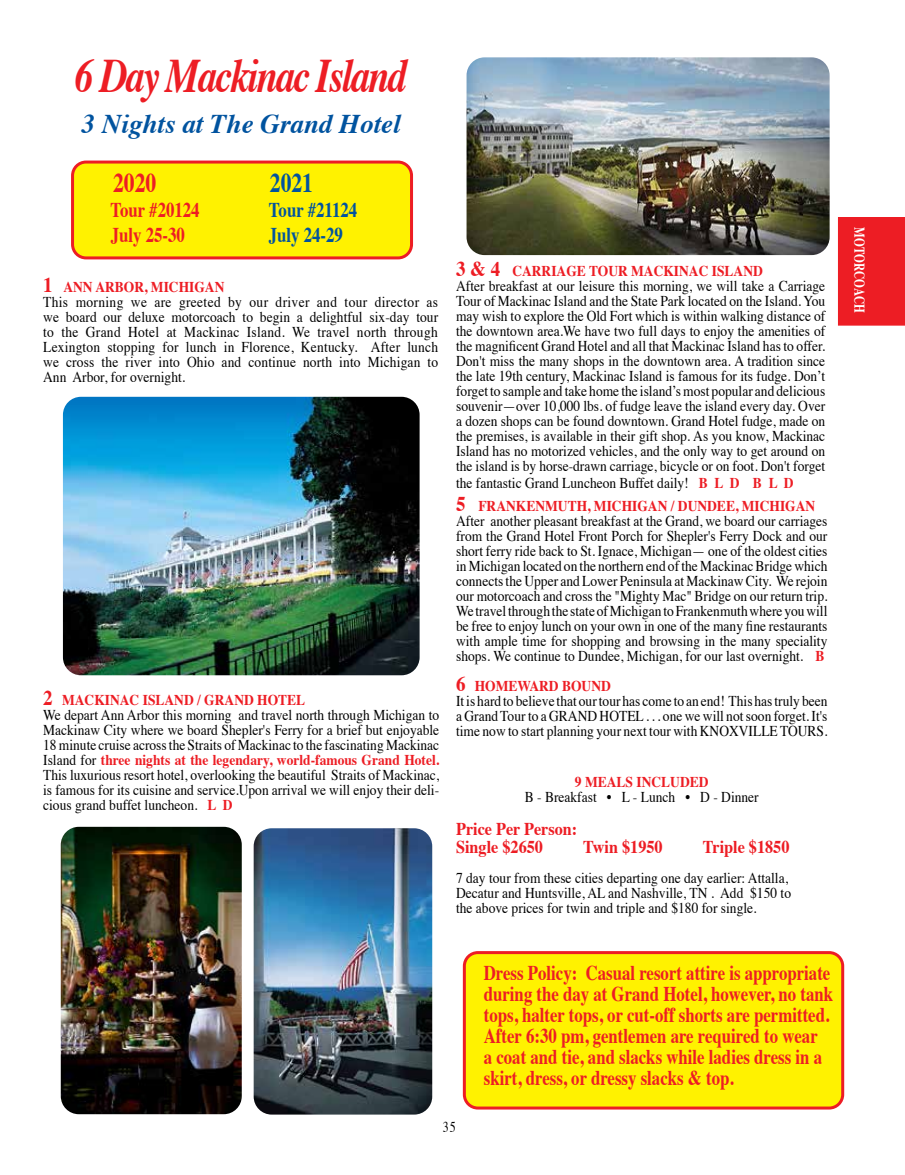
<style>
.page{position:relative;width:905px;height:1175px;background:#fff}
.page>*{position:absolute;margin:0;border:0;box-sizing:border-box;transform-origin:0 0}
.t1{font:italic 700 48px "Times";letter-spacing:-.05em;color:#ed1d24;scale:.8 1}
.t2{font:italic 700 27px "Times";color:#00539f}
.t3{font:700 27px "Times";color:#ed1d24;scale:.8 1}
.t4{font:700 27px "Times";color:#00539f;scale:.8 1}
.t5{font:700 21px/21px "Times";color:#ed1d24;scale:.8 1}
.t6{font:700 21px "Times";color:#00539f;scale:.8 1}
.t7{font:700 18px/18px "Times";color:#ed1d24;scale:.9 1}
.t8{font:15px/15px "Times";color:#000;scale:.9 1}
.t9{font:700 15px/22.8px "Times";color:#ed1d24;scale:.9 1}
.t10{font:700 15px "Times";color:#fff;scale:.75 1}
.t11{font:15px "Times";color:#000;scale:.8 1}
.s1{font-weight:700;font-size:21px;color:#ed1d24}
.s2{font-weight:700;color:#ed1d24}
.s3{font-weight:400;color:#000}
.s4{font-size:21px}
</style>
<div class="page">
<div style="left:73px;top:162px;width:338px;height:96px;background:#fff200;border-radius:14px"></div>
<div style="left:71px;top:160px;width:342px;height:99px;border:3px solid #ed1d24;border-radius:14px"></div>
<div style="left:464px;top:952px;width:378px;height:156px;background:#fff200;border-radius:14px"></div>
<div style="left:463px;top:951px;width:381px;height:158px;border:3px solid #ed1d24;border-radius:14px"></div>
<img style="left:63px;top:397px;width:356px;height:278px">
<img style="left:61px;top:826px;width:181px;height:288px">
<img style="left:254px;top:828px;width:178px;height:286px">
<img style="left:466px;top:57px;width:363px;height:198px">
<div style="left:838px;top:217px;width:66px;height:108px;background:#ed1d24"></div>
<h1 class="t1" style="left:75px;top:56px;width:416px">6 Day Mackinac Island</h1>
<h2 class="t2" style="left:82px;top:113px;width:320px">3 Nights at The Grand Hotel</h2>
<h2 class="t3" style="left:113px;top:171px;width:56px">2020</h2>
<h2 class="t4" style="left:270px;top:171px;width:56px">2021</h2>
<h3 class="t5" style="left:110px;top:201px;width:113px">Tour #20124</h3>
<h3 class="t6" style="left:269px;top:201px;width:112px">Tour #21124</h3>
<h3 class="t5" style="left:111px;top:226px;width:94px">July 25-30</h3>
<h3 class="t6" style="left:269px;top:226px;width:94px">July 24-29</h3>
<p class="t8" style="left:43px;top:281px;width:440px"><span class="s1">1</span> <span class="s2">ANN ARBOR, MICHIGAN<br></span>This morning we are greeted by our driver and tour director as we board our deluxe motorcoach to begin a delightful six-day tour to the Grand Hotel at Mackinac Island. We travel north through Lexington stopping for lunch in Florence, Kentucky. After lunch we cross the river into Ohio and continue north into Michigan to Ann Arbor, for overnight.</p>
<p class="t8" style="left:43px;top:694px;width:441px"><span class="s1">2</span> <span class="s2">MACKINAC ISLAND / GRAND HOTEL<br></span>We depart Ann Arbor this morning and travel north through Michigan to Mackinaw City where we board Shepler's Ferry for a brief but enjoyable 18 minute cruise across the Straits of Mackinac to the fascinating Mackinac Island for <span class="s2">three nights at the legendary, world-famous Grand Hotel.<br></span>This luxurious resort hotel, overlooking the beautiful Straits of Mackinac, is famous for its cuisine and service.Upon arrival we will enjoy their deli&shy;cious grand buffet luncheon. <span class="s2">L D</span></p>
<p class="t8" style="left:456px;top:265px;width:412px"><span class="s1">3 &amp; 4</span> <span class="s2">CARRIAGE TOUR MACKINAC ISLAND<br></span>After breakfast at our leisure this morning, we will take a Carriage Tour of Mackinac Island and the State Park located on the Island. You may wish to explore the Old Fort which is within walking distance of the downtown area.We have two full days to enjoy the amenities of the magnificent Grand Hotel and all that Mackinac Island has to offer.<br>Don't miss the many shops in the downtown area. A tradition since the late 19th century, Mackinac Island is famous for its fudge. Don’t forget to sample and take home the island’s most popular and delicious souvenir—over 10,000 lbs. of fudge leave the island every day. Over a dozen shops can be found downtown. Grand Hotel fudge, made on the premises, is available in their gift shop. As you know, Mackinac Island has no motorized vehicles, and the only way to get around on the island is by horse-drawn carriage, bicycle or on foot. Don't forget</p>
<p class="t9" style="left:456px;top:472px;width:400px"><span class="s3">the fantastic Grand Luncheon Buffet daily!</span> B L D B L D<br><span class="s4">5</span> FRANKENMUTH, MICHIGAN / DUNDEE, MICHIGAN</p>
<p class="t8" style="left:456px;top:514px;width:414px;text-align:justify">After another pleasant breakfast at the Grand, we board our carriages from the Grand Hotel Front Porch for Shepler's Ferry Dock and our short ferry ride back to St. Ignace, Michigan— one of the oldest cities in Michigan located on the northern end of the Mackinac Bridge which connects the Upper and Lower Peninsula at Mackinaw City. We rejoin our motorcoach and cross the "Mighty Mac" Bridge on our return trip.<br>We travel through the state of Michigan to Frankenmuth where you will be free to enjoy lunch on your own in one of the many fine restaurants with ample time for shopping and browsing in the many speciality shops. We continue to Dundee, Michigan, for our last overnight. <span class="s2">B</span></p>
<p class="t8" style="left:456px;top:679px;width:414px"><span class="s1">6</span> <span class="s2">HOMEWARD BOUND<br></span>It is hard to believe that our tour has come to an end! This has truly been a Grand Tour to a GRAND HOTEL . . . one we will not soon forget. It's time now to start planning your next tour with KNOXVILLE TOURS.</p>
<p class="t9" style="left:575px;top:771px;width:150px">9 MEALS INCLUDED</p>
<p class="t8" style="left:524px;top:790px;width:261px">B - Breakfast • L - Lunch • D - Dinner</p>
<p class="t7" style="left:456px;top:821px;width:136px">Price Per Person:<br>Single $2650</p>
<p class="t7" style="left:583px;top:839px;width:90px">Twin $1950</p>
<p class="t7" style="left:703px;top:839px;width:98px">Triple $1850</p>
<p class="t8" style="left:456px;top:871px;width:374px">7 day tour from these cities departing one day earlier: Attalla,<br>Decatur and Huntsville, AL and Nashville, TN . Add $150 to the above prices for twin and triple and $180 for single.</p>
<p class="t5" style="left:484px;top:964px;width:438px">Dress Policy: Casual resort attire is appropriate during the day at Grand Hotel, however, no tank tops, halter tops, or cut-off shorts are permitted.<br>After 6:30 pm, gentlemen are required to wear<br>a coat and tie, and slacks while ladies dress in a skirt, dress, or dressy slacks &amp; top.</p>
<p class="t11" style="left:443px;top:1120px;width:18px">35</p>
<p class="t10" style="left:865px;top:227px;width:115px;rotate:90deg">MOTORCOACH</p>
</div>
